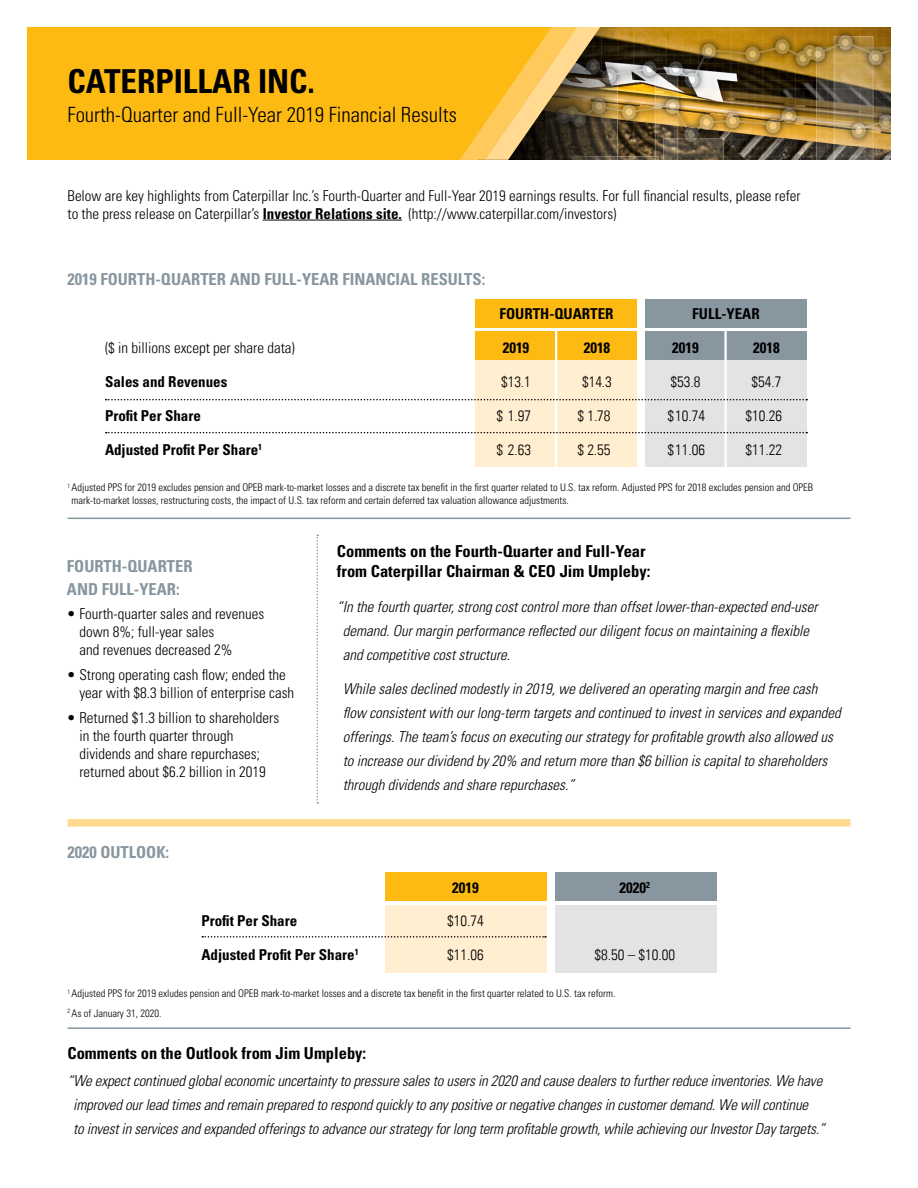
<style>
.page{position:relative;width:918px;height:1188px;background:#fff}
.page>*{position:absolute;margin:0;border:0;box-sizing:border-box;transform-origin:0 0}
.t1{font:700 condensed 33px "Univers LT Std";color:#000}
.t2{font:300 condensed 21px "Univers LT Std";color:#000}
.t3{font:700 condensed 16.5px/19.8px "Univers LT Std";color:#000}
.t4{font:700 condensed 16.5px/22.5px "Univers LT Std";color:#88969f}
.t5{font:italic 300 condensed 15px/24px "Univers LT Std";color:#000}
.t6{font:300 condensed 15px/18px "Univers LT Std";color:#000}
.t7{font:700 condensed 15px "Univers LT";color:#000}
.t8{font:300 condensed 15px "Univers LT";color:#000}
.t9{font:300 condensed 10.5px/12.6px "Univers LT Std";color:#000}
.s1{font-weight:700}
</style>
<div class="page">
<img style="left:618px;top:27px;width:273px;height:133px">
<img style="left:600px;top:27px;width:18px;height:133px">
<div style="left:27px;top:27px;width:450px;height:133px;background:#fdba12"></div>
<hr style="left:263px;top:220px;width:139px;height:1px;background:#000">
<hr style="left:68px;top:1027px;width:782px;height:2px;background:#88969f">
<hr style="left:68px;top:518px;width:782px;height:1px;background:#88969f">
<div style="left:68px;top:819px;width:782px;height:8px;background:#ffda90"></div>
<svg style="left:317px;top:535px;width:1px;height:269px"></svg>
<svg style="left:459px;top:27px;width:141px;height:133px;background:#bf9639"></svg>
<div style="left:475px;top:357px;width:162px;height:110px;background:#ffeecf"></div>
<div style="left:645px;top:357px;width:162px;height:110px;background:#e1e3e5"></div>
<div style="left:475px;top:332px;width:162px;height:28px;background:#fdba12"></div>
<div style="left:475px;top:299px;width:162px;height:29px;background:#fdba12"></div>
<div style="left:645px;top:332px;width:162px;height:28px;background:#88969f"></div>
<div style="left:645px;top:299px;width:162px;height:29px;background:#88969f"></div>
<hr style="left:555px;top:329px;width:2px;height:148px;background:#fff">
<hr style="left:724px;top:329px;width:3px;height:148px;background:#fff">
<svg style="left:106px;top:399px;width:701px;height:1px"></svg>
<svg style="left:106px;top:432px;width:701px;height:1px"></svg>
<div style="left:385px;top:905px;width:162px;height:68px;background:#ffeecf"></div>
<div style="left:555px;top:905px;width:162px;height:68px;background:#e1e3e5"></div>
<div style="left:385px;top:872px;width:162px;height:29px;background:#fdba12"></div>
<div style="left:555px;top:872px;width:162px;height:29px;background:#88969f"></div>
<svg style="left:202px;top:936px;width:344px;height:2px"></svg>
<h1 class="t1" style="left:68px;top:61px;width:249px">CATERPILLAR INC.</h1>
<h2 class="t2" style="left:68px;top:102px;width:391px">Fourth-Quarter and Full-Year 2019 Financial Results</h2>
<p class="t6" style="left:68px;top:186px;width:735px">Below are key highlights from Caterpillar Inc.’s Fourth-Quarter and Full-Year 2019 earnings results. For full financial results, please refer to the press release on Caterpillar’s <span class="s1">Investor Relations site.</span> (http://www.caterpillar.com/investors)</p>
<p class="t4" style="left:68px;top:268px;width:419px">2019 FOURTH-QUARTER AND FULL-YEAR FINANCIAL RESULTS:</p>
<p class="t7" style="left:499px;top:305px;width:116px">FOURTH-QUARTER</p>
<p class="t7" style="left:692px;top:305px;width:69px">FULL-YEAR</p>
<p class="t8" style="left:105px;top:339px;width:191px">($ in billions except per share data)</p>
<p class="t7" style="left:503px;top:339px;width:28px">2019</p>
<p class="t7" style="left:584px;top:339px;width:28px">2018</p>
<p class="t7" style="left:672px;top:339px;width:28px">2019</p>
<p class="t7" style="left:753px;top:339px;width:28px">2018</p>
<p class="t7" style="left:105px;top:372px;width:124px">Sales and Revenues</p>
<p class="t8" style="left:501px;top:373px;width:31px">$13.1</p>
<p class="t8" style="left:582px;top:373px;width:31px">$14.3</p>
<p class="t8" style="left:671px;top:373px;width:31px">$53.8</p>
<p class="t8" style="left:752px;top:373px;width:31px">$54.7</p>
<p class="t7" style="left:105px;top:406px;width:97px">Profit Per Share</p>
<p class="t8" style="left:497px;top:407px;width:36px">$ 1.97</p>
<p class="t8" style="left:578px;top:407px;width:35px">$ 1.78</p>
<p class="t8" style="left:668px;top:407px;width:39px">$10.74</p>
<p class="t8" style="left:746px;top:407px;width:38px">$10.26</p>
<p class="t7" style="left:105px;top:440px;width:159px">Adjusted Profit Per Share<sup>1</sup></p>
<p class="t8" style="left:496px;top:441px;width:36px">$ 2.63</p>
<p class="t8" style="left:577px;top:441px;width:35px">$ 2.55</p>
<p class="t8" style="left:667px;top:441px;width:39px">$11.06</p>
<p class="t8" style="left:745px;top:441px;width:38px">$11.22</p>
<p class="t9" style="left:72px;top:481px;width:743px;text-indent:-4px"><sup>1</sup> Adjusted PPS for 2019 excludes pension and OPEB mark-to-market losses and a discrete tax benefit in the first quarter related to U.S. tax reform. Adjusted PPS for 2018 excludes pension and OPEB mark-to-market losses, restructuring costs, the impact of U.S. tax reform and certain deferred tax valuation allowance adjustments.</p>
<p class="t4" style="left:67px;top:555px;width:127px">FOURTH-QUARTER<br>AND FULL-YEAR:</p>
<p class="t6" style="left:79px;top:605px;width:186px;text-indent:-12px">• Fourth-quarter sales and revenues down 8%; full-year sales<br>and revenues decreased 2%</p>
<p class="t6" style="left:79px;top:666px;width:216px;text-indent:-12px">• Strong operating cash flow; ended the year with $8.3 billion of enterprise cash</p>
<p class="t6" style="left:79px;top:709px;width:201px;text-indent:-12px">• Returned $1.3 billion to shareholders in the fourth quarter through dividends and share repurchases; returned about $6.2 billion in 2019</p>
<p class="t4" style="left:68px;top:841px;width:103px">2020 OUTLOOK:</p>
<p class="t3" style="left:337px;top:542px;width:315px">Comments on the Fourth-Quarter and Full-Year from Caterpillar Chairman &amp; CEO Jim Umpleby:</p>
<p class="t5" style="left:343px;top:595px;width:476px;text-indent:-6px">“In the fourth quarter, strong cost control more than offset lower-than-expected end-user demand. Our margin performance reflected our diligent focus on maintaining a flexible and competitive cost structure.</p>
<p class="t5" style="left:343px;top:677px;width:500px">While sales declined modestly in 2019, we delivered an operating margin and free cash flow consistent with our long-term targets and continued to invest in services and expanded offerings. The team’s focus on executing our strategy for profitable growth also allowed us to increase our dividend by 20% and return more than $6 billion is capital to shareholders through dividends and share repurchases.”</p>
<p class="t7" style="left:452px;top:878px;width:28px">2019</p>
<p class="t7" style="left:620px;top:878px;width:32px">2020<sup>2</sup></p>
<p class="t7" style="left:201px;top:912px;width:97px">Profit Per Share</p>
<p class="t8" style="left:447px;top:912px;width:38px">$10.74</p>
<p class="t7" style="left:201px;top:946px;width:159px">Adjusted Profit Per Share<sup>1</sup></p>
<p class="t8" style="left:447px;top:946px;width:38px">$11.06</p>
<p class="t8" style="left:595px;top:946px;width:82px">$8.50 – $10.00</p>
<p class="t9" style="left:68px;top:984px;width:550px;line-height:19.4px"><sup>1</sup> Adjusted PPS for 2019 exludes pension and OPEB mark-to-market losses and a discrete tax benefit in the first quarter related to U.S. tax reform.<br><sup>2</sup> As of January 31, 2020.</p>
<p class="t3" style="left:68px;top:1043px;width:300px">Comments on the Outlook from Jim Umpleby:</p>
<p class="t5" style="left:73px;top:1069px;width:753px;text-indent:-6px">“We expect continued global economic uncertainty to pressure sales to users in 2020 and cause dealers to further reduce inventories. We have improved our lead times and remain prepared to respond quickly to any positive or negative changes in customer demand. We will continue<br>to invest in services and expanded offerings to advance our strategy for long term profitable growth, while achieving our Investor Day targets.”</p>
</div>
